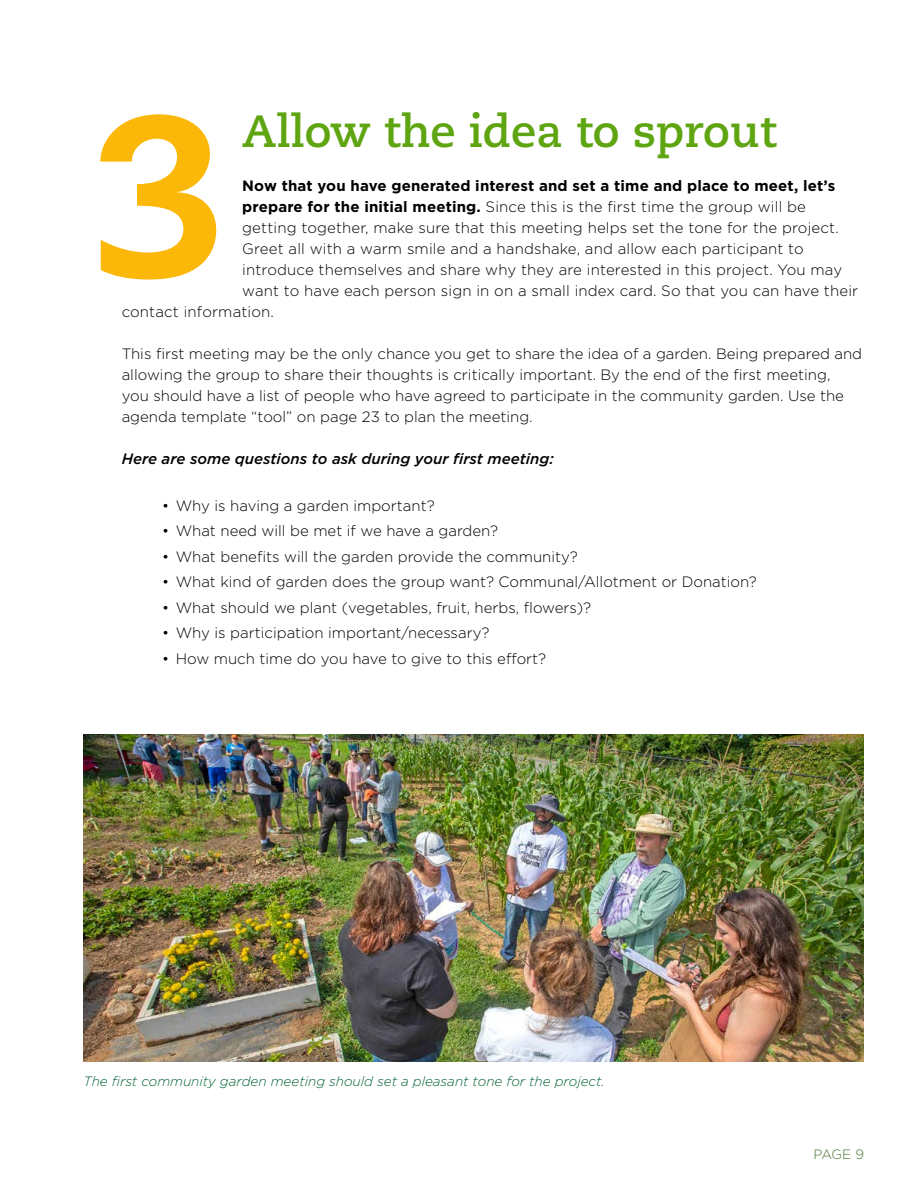
<style>
.page{position:relative;width:918px;height:1188px;background:#fff}
.page>*{position:absolute;margin:0;border:0;box-sizing:border-box;transform-origin:0 0}
.t1{font:800 225px "Caecilia";color:#fbb808}
.t2{font:700 45px "Caecilia";color:#5fa511}
.t3{font:300 15px/21px "Gotham";color:#000}
.t4{font:700 15px "Gotham";letter-spacing:.01em;color:#000}
.t5{font:italic 500 15px "Gotham";color:#000}
.t6{font:italic 300 13.5px "Gotham";color:#006334}
.t7{font:300 13.5px "Gotham";color:#4a7631}
.s1{font-weight:700}
</style>
<div class="page">
<img style="left:84px;top:734px;width:780px;height:328px">
<h1 class="t1" style="left:95px;top:57px;width:135px">3</h1>
<h2 class="t2" style="left:242px;top:105px;width:536px">Allow the idea to sprout</h2>
<p class="t4" style="left:242px;top:176px;width:595px">Now that you have generated interest and set a time and place to meet, let’s</p>
<p class="t3" style="left:242px;top:196px;width:565px"><span class="s1">prepare for the initial meeting.</span> Since this is the first time the group will be</p>
<p class="t3" style="left:242px;top:217px;width:598px">getting together, make sure that this meeting helps set the tone for the project.</p>
<p class="t3" style="left:242px;top:238px;width:563px">Greet all with a warm smile and a handshake, and allow each participant to</p>
<p class="t3" style="left:242px;top:259px;width:601px">introduce themselves and share why they are interested in this project. You may</p>
<p class="t3" style="left:242px;top:280px;width:617px">want to have each person sign in on a small index card. So that you can have their</p>
<p class="t3" style="left:122px;top:301px;width:154px">contact information.</p>
<p class="t3" style="left:122px;top:343px;width:742px">This first meeting may be the only chance you get to share the idea of a garden. Being prepared and allowing the group to share their thoughts is critically important. By the end of the first meeting,<br>you should have a list of people who have agreed to participate in the community garden. Use the agenda template “tool” on page 23 to plan the meeting.</p>
<p class="t5" style="left:122px;top:449px;width:434px">Here are some questions to ask during your first meeting:</p>
<p class="t3" style="left:162px;top:495px;width:274px">• Why is having a garden important?</p>
<p class="t3" style="left:162px;top:520px;width:337px">• What need will be met if we have a garden?</p>
<p class="t3" style="left:162px;top:546px;width:417px">• What benefits will the garden provide the community?</p>
<p class="t3" style="left:162px;top:571px;width:596px">• What kind of garden does the group want? Communal/Allotment or Donation?</p>
<p class="t3" style="left:162px;top:597px;width:431px">• What should we plant (vegetables, fruit, herbs, flowers)?</p>
<p class="t3" style="left:162px;top:622px;width:329px">• Why is participation important/necessary?</p>
<p class="t3" style="left:162px;top:648px;width:386px">• How much time do you have to give to this effort?</p>
<p class="t6" style="left:84px;top:1074px;width:523px">The first community garden meeting should set a pleasant tone for the project.</p>
<p class="t7" style="left:813px;top:1147px;width:52px">PAGE 9</p>
</div>
